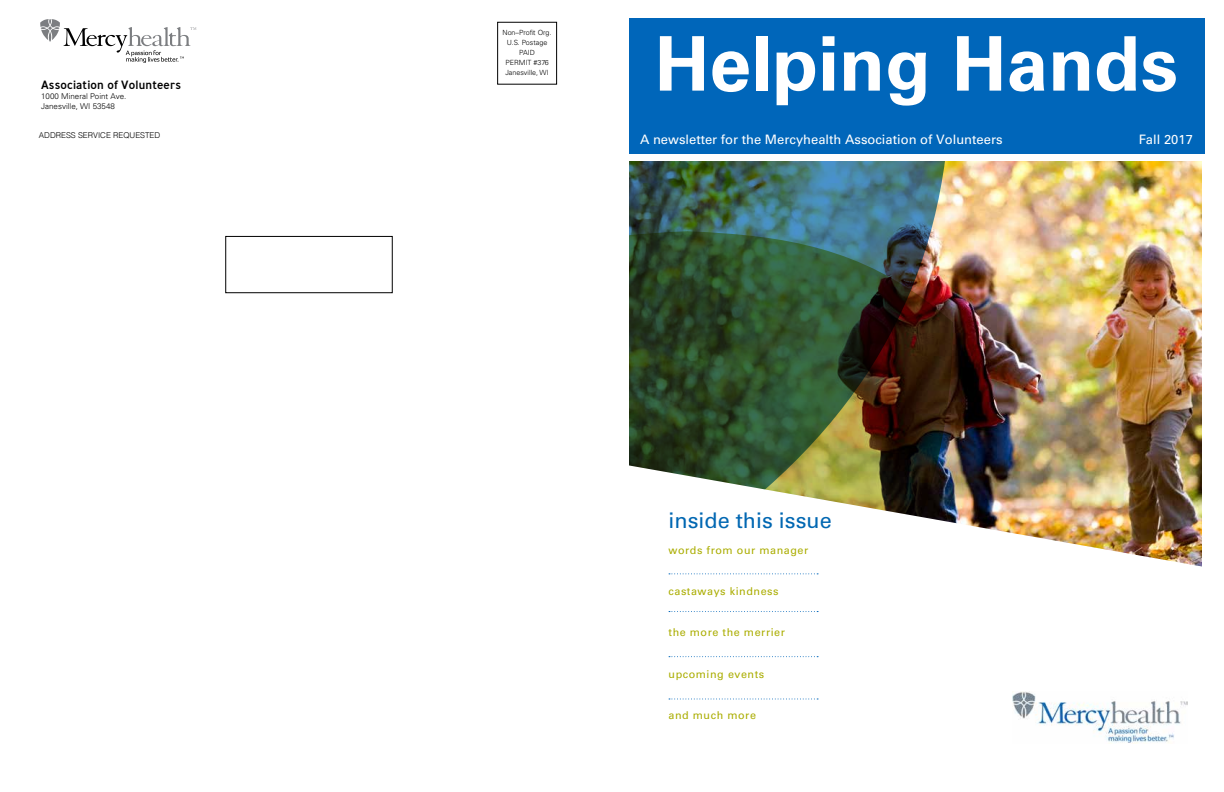
<style>
.page{position:relative;width:1224px;height:792px;background:#fff}
.page>*{position:absolute;margin:0;border:0;box-sizing:border-box;transform-origin:0 0}
.t1{font:700 75.3px "Univers LT Std";color:#fff}
.t2{font:21.6px "Univers LT Std";color:#0067b2}
.t3{font:13px "Univers LT Std";color:#fff}
.t4{font:500 12px "Ministry";color:#000}
.t5{font:10.8px "Univers LT Std";letter-spacing:.05em;color:#aaad00}
.t6{font:300 8px/9.6px "Univers LT Std";color:#000}
.t7{font:300 8px "Helvetica";color:#000}
.t8{font:300 7.1px/10px "Univers LT Std";color:#000;text-align:center}
</style>
<div class="page">
<img style="left:951px;top:161px;width:251px;height:301px">
<svg style="left:40px;top:19px;width:156px;height:44px"></svg>
<div style="left:225px;top:236px;width:168px;height:57px;border:1px solid #000"></div>
<div style="left:497px;top:22px;width:60px;height:63px;border:1px solid #000"></div>
<img style="left:629px;top:161px;width:322px;height:301px">
<img style="left:629px;top:462px;width:573px;height:243px">
<img style="left:1012px;top:691px;width:175px;height:53px">
<div style="left:629px;top:18px;width:576px;height:136px;background:#0066ba"></div>
<svg style="left:669px;top:573px;width:149px;height:1px"></svg>
<svg style="left:669px;top:656px;width:149px;height:1px"></svg>
<svg style="left:669px;top:699px;width:149px;height:1px"></svg>
<svg style="left:669px;top:611px;width:149px;height:1px"></svg>
<p class="t4" style="left:41px;top:78px;width:141px">Association of Volunteers</p>
<p class="t6" style="left:41px;top:91px;width:87px">1000 Mineral Point Ave.<br>Janesville, WI 53548</p>
<p class="t7" style="left:39px;top:129px;width:123px">ADDRESS SERVICE REQUESTED</p>
<p class="t8" style="left:503px;top:28px;width:51px">Non–Profit Org.<br>U.S. Postage<br>PAID<br>PERMIT #376<br>Janesville, WI</p>
<h1 class="t1" style="left:655px;top:19px;width:525px">Helping Hands</h1>
<p class="t3" style="left:640px;top:131px;width:364px">A newsletter for the Mercyhealth Association of Volunteers</p>
<p class="t3" style="left:1139px;top:131px;width:56px">Fall 2017</p>
<h2 class="t2" style="left:669px;top:507px;width:165px">inside this issue</h2>
<p class="t5" style="left:669px;top:543px;width:141px">words from our manager</p>
<p class="t5" style="left:669px;top:585px;width:112px">castaways kindness</p>
<p class="t5" style="left:669px;top:626px;width:118px">the more the merrier</p>
<p class="t5" style="left:669px;top:667px;width:97px">upcoming events</p>
<p class="t5" style="left:669px;top:709px;width:89px">and much more</p>
</div>
